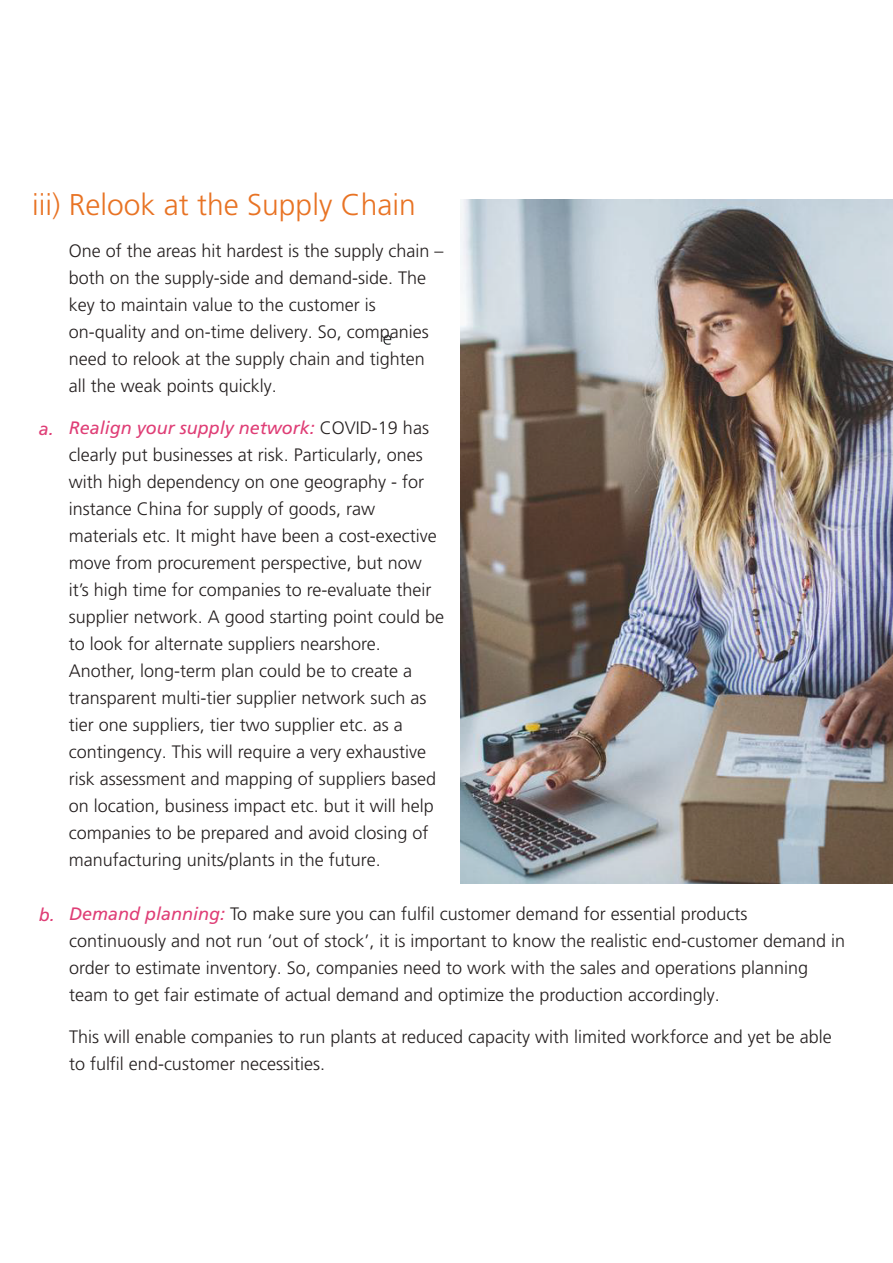
<style>
.page{position:relative;width:893px;height:1263px;background:#fff}
.page>*{position:absolute;margin:0;border:0;box-sizing:border-box;transform-origin:0 0}
.t1{font:300 30px "Frutiger LT Pro";color:#e87324}
.t2{font:300 18px/27px "Frutiger LT Pro";color:#241f1f}
.t3{font:italic 18px "Frutiger LT Pro";color:#df3e76}
.s1{font-weight:400;font-style:italic;color:#df3e76}
</style>
<div class="page">
<svg style="left:383px;top:335px;width:8px;height:10px"></svg>
<img style="left:460px;top:199px;width:433px;height:685px">
<h1 class="t1" style="left:32px;top:187px;width:385px">iii) Relook at the Supply Chain</h1>
<p class="t2" style="left:69px;top:237px;width:376px">One of the areas hit hardest is the supply chain – both on the supply-side and demand-side. The key to maintain value to the customer is on-quality and on-time delivery. So, companies need to relook at the supply chain and tighten all the weak points quickly.</p>
<p class="t2" style="left:69px;top:414px;width:377px"><span class="s1">Realign your supply network:</span> COVID-19 has clearly put businesses at risk. Particularly, ones with high dependency on one geography - for instance China for supply of goods, raw materials etc. It might have been a cost-exective move from procurement perspective, but now it’s high time for companies to re-evaluate their supplier network. A good starting point could be to look for alternate suppliers nearshore.<br>Another, long-term plan could be to create a transparent multi-tier supplier network such as tier one suppliers, tier two supplier etc. as a contingency. This will require a very exhaustive risk assessment and mapping of suppliers based on location, business impact etc. but it will help companies to be prepared and avoid closing of manufacturing units/plants in the future.</p>
<p class="t2" style="left:69px;top:900px;width:777px"><span class="s1">Demand planning:</span> To make sure you can fulfil customer demand for essential products continuously and not run ‘out of stock’, it is important to know the realistic end-customer demand in order to estimate inventory. So, companies need to work with the sales and operations planning team to get fair estimate of actual demand and optimize the production accordingly.</p>
<p class="t2" style="left:69px;top:1023px;width:764px">This will enable companies to run plants at reduced capacity with limited workforce and yet be able to fulfil end-customer necessities.</p>
<p class="t3" style="left:39px;top:418px;width:17px">a.</p>
<p class="t3" style="left:39px;top:904px;width:18px">b.</p>
</div>
